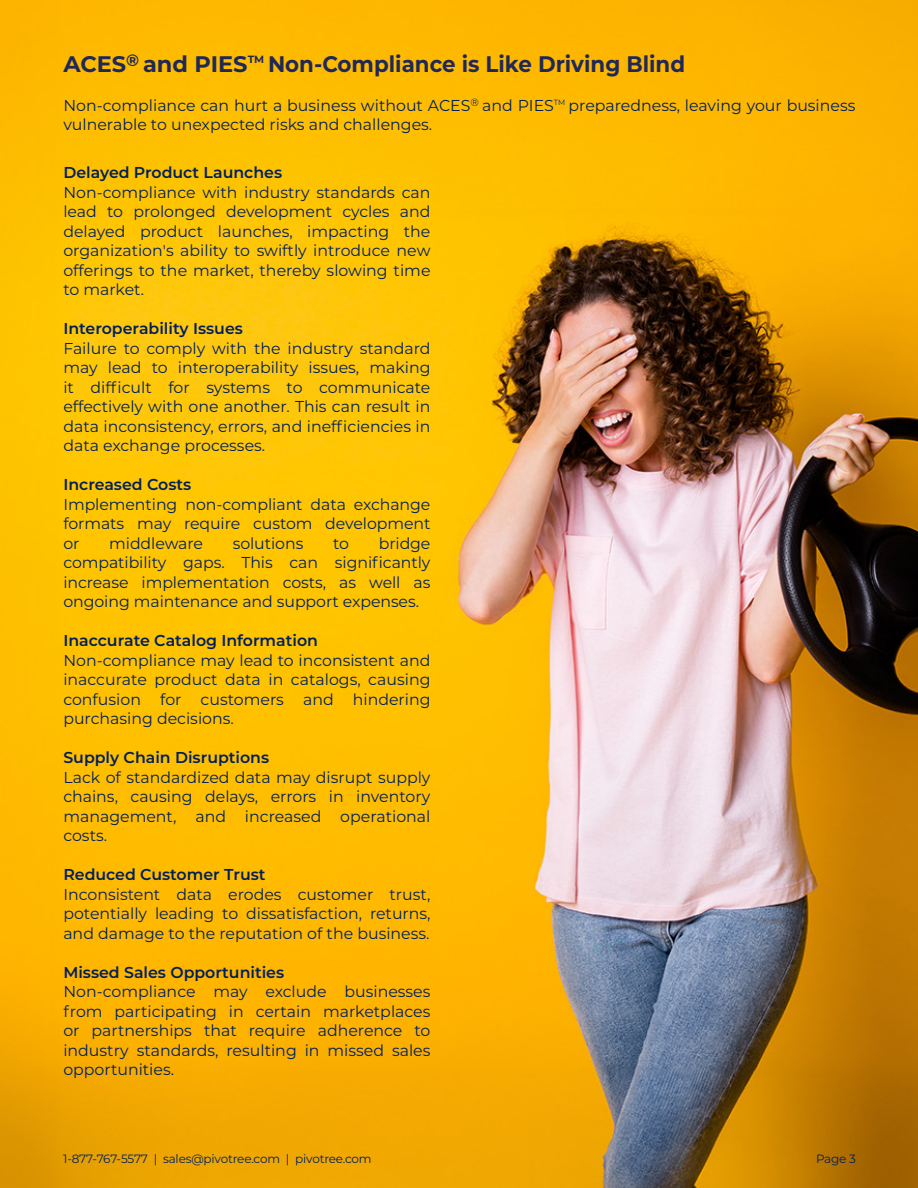
<style>
.page{position:relative;width:918px;height:1188px;background:#fff}
.page>*{position:absolute;margin:0;border:0;box-sizing:border-box;transform-origin:0 0}
.t1{font:700 22.5px "Montserrat";color:#1f2857}
.t2{font:15.75px/19.5px "Montserrat";color:#001f5b;text-align:justify}
.t3{font:600 15.75px "Montserrat";color:#001f5b}
.t4{font:12px "Montserrat";letter-spacing:-.015em;color:#00205b}
</style>
<div class="page">
<img style="left:1px;top:0;width:917px;height:1188px">
<h1 class="t1" style="left:63px;top:47px;width:623px">ACES<sup>®</sup> and PIES<sup>TM</sup> Non-Compliance is Like Driving Blind</h1>
<p class="t2" style="left:63px;top:95px;width:794px">Non-compliance can hurt a business without ACES<sup>®</sup> and PIES<sup>TM</sup> preparedness, leaving your business vulnerable to unexpected risks and challenges.</p>
<p class="t3" style="left:63px;top:161px;width:220px">Delayed Product Launches</p>
<p class="t2" style="left:63px;top:182px;width:369px">Non-compliance with industry standards can lead to prolonged development cycles and delayed product launches, impacting the organization's ability to swiftly introduce new offerings to the market, thereby slowing time to market.</p>
<p class="t3" style="left:63px;top:317px;width:181px">Interoperability Issues</p>
<p class="t2" style="left:63px;top:338px;width:369px">Failure to comply with the industry standard may lead to interoperability issues, making it difficult for systems to communicate effectively with one another. This can result in data inconsistency, errors, and inefficiencies in data exchange processes.</p>
<p class="t3" style="left:63px;top:473px;width:129px">Increased Costs</p>
<p class="t2" style="left:63px;top:494px;width:369px">Implementing non-compliant data exchange formats may require custom development or</p>
<p class="t2" style="left:63px;top:533px;width:369px;text-indent:315px">bridge compatibility gaps. This can significantly increase implementation costs, as well as ongoing maintenance and support expenses.</p>
<p class="t3" style="left:63px;top:629px;width:256px">Inaccurate Catalog Information</p>
<p class="t2" style="left:63px;top:650px;width:369px">Non-compliance may lead to inconsistent and inaccurate product data in catalogs, causing confusion for customers and hindering purchasing decisions.</p>
<p class="t3" style="left:63px;top:746px;width:207px">Supply Chain Disruptions</p>
<p class="t2" style="left:63px;top:767px;width:369px">Lack of standardized data may disrupt supply chains, causing delays, errors in inventory management, and increased operational costs.</p>
<p class="t3" style="left:63px;top:863px;width:204px">Reduced Customer Trust</p>
<p class="t2" style="left:63px;top:884px;width:369px">Inconsistent data erodes customer trust, potentially leading to dissatisfaction, returns, and damage to the reputation of the business.</p>
<p class="t3" style="left:63px;top:961px;width:222px">Missed Sales Opportunities</p>
<p class="t2" style="left:63px;top:981px;width:369px">Non-compliance may exclude businesses from participating in certain marketplaces or partnerships that require adherence to industry standards, resulting in missed sales opportunities.</p>
<p class="t2" style="left:109px;top:533px;width:95px">middleware</p>
<p class="t2" style="left:233px;top:533px;width:72px">solutions</p>
<p class="t2" style="left:333px;top:533px;width:17px">to</p>
<p class="t4" style="left:63px;top:1151px;width:310px">1-877-767-5577 | sales@pivotree.com | pivotree.com</p>
<p class="t4" style="left:816px;top:1151px;width:42px">Page 3</p>
</div>
